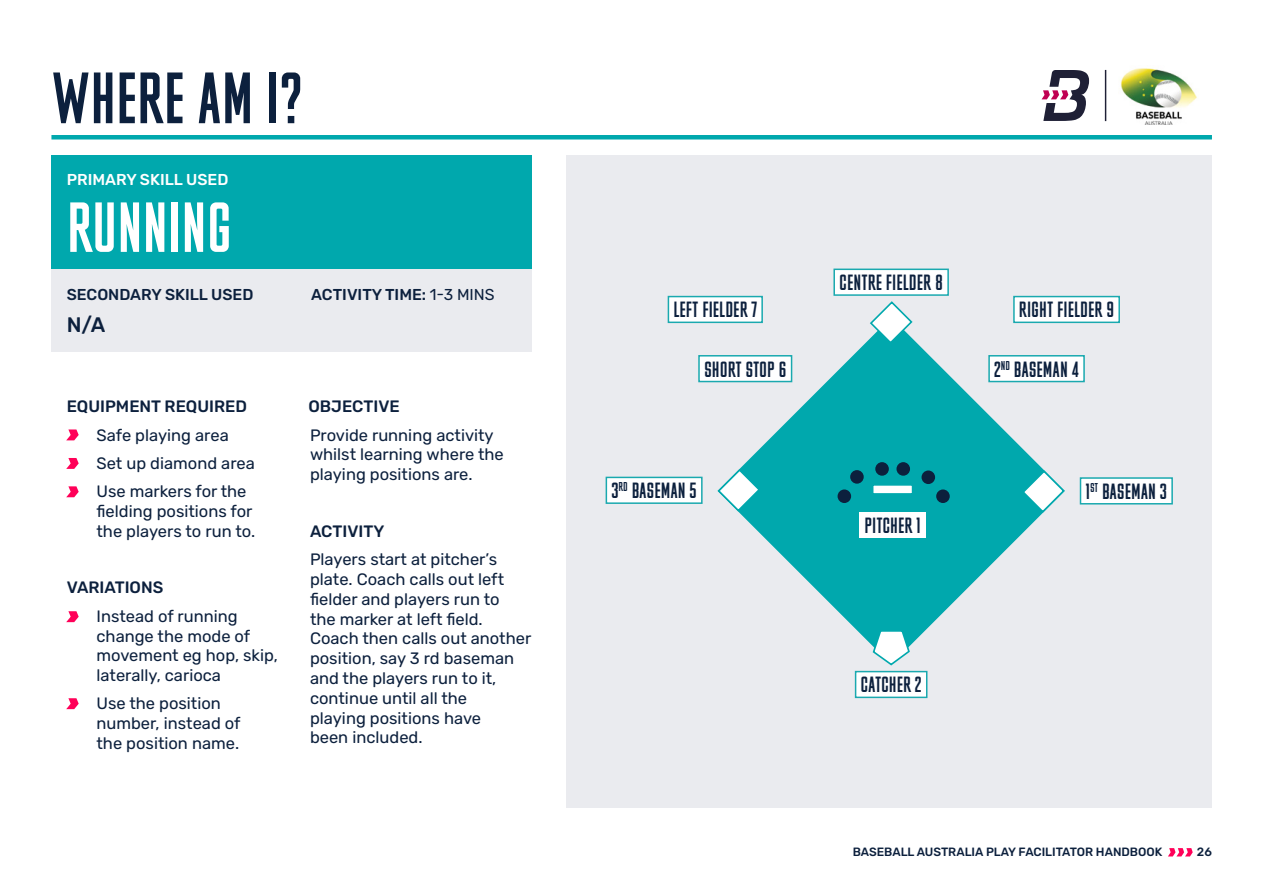
<style>
.page{position:relative;width:1263px;height:893px;background:#fff}
.page>*{position:absolute;margin:0;border:0;box-sizing:border-box;transform-origin:0 0}
.t1{font:69.15px "M Fred";color:#0c203d}
.t2{font:67.5px "M Fred";color:#fff}
.t3{font:21px "M Fred";color:#0c203d}
.t4{font:500 21px "Rubik";color:#0c203d}
.t5{font:16.5px/19.8px "Rubik";color:#0c203d}
.t6{font:500 16.5px "Rubik";color:#0c203d}
.t7{font:500 15.75px "Rubik";color:#0c203d}
.t8{font:500 15.75px "Rubik";color:#fff}
.t9{font:12.3px "M Fred";color:#0c203d}
.t10{font:500 12px "Rubik";color:#0c203d}
.s1{font-weight:400}
.s2{font-size:21px}
</style>
<div class="page">
<hr style="left:1105px;top:70px;width:1px;height:51px;background:#1f2036">
<svg style="left:1041px;top:70px;width:48px;height:51px"></svg>
<img style="left:1121px;top:68px;width:76px;height:56px">
<svg style="left:1168px;top:848px;width:25px;height:8px"></svg>
<div style="left:566px;top:156px;width:646px;height:652px;background:#eaebef"></div>
<div style="left:52px;top:244px;width:480px;height:108px;background:#eaebef"></div>
<div style="left:51px;top:135px;width:1161px;height:5px;background:#00a8ad"></div>
<div style="left:52px;top:156px;width:480px;height:113px;background:#00a8ad"></div>
<svg style="left:66px;top:429px;width:13px;height:11px"></svg>
<svg style="left:66px;top:611px;width:13px;height:11px"></svg>
<svg style="left:66px;top:698px;width:13px;height:11px"></svg>
<svg style="left:66px;top:458px;width:13px;height:11px"></svg>
<svg style="left:66px;top:486px;width:13px;height:11px"></svg>
<div style="left:834px;top:269px;width:114px;height:26px;background:#fff"></div>
<div style="left:833px;top:269px;width:116px;height:27px;border:2px solid #1aa9af"></div>
<div style="left:1014px;top:297px;width:105px;height:25px;background:#fff"></div>
<div style="left:1013px;top:296px;width:107px;height:27px;border:2px solid #1aa9af"></div>
<div style="left:989px;top:356px;width:95px;height:26px;background:#fff"></div>
<div style="left:988px;top:355px;width:97px;height:27px;border:2px solid #1aa9af"></div>
<div style="left:668px;top:297px;width:94px;height:25px;background:#fff"></div>
<div style="left:668px;top:296px;width:95px;height:27px;border:2px solid #1aa9af"></div>
<div style="left:699px;top:356px;width:92px;height:26px;background:#fff"></div>
<div style="left:698px;top:355px;width:94px;height:27px;border:2px solid #1aa9af"></div>
<div style="left:856px;top:672px;width:71px;height:25px;background:#fff"></div>
<div style="left:855px;top:671px;width:72px;height:27px;border:2px solid #1aa9af"></div>
<div style="left:1080px;top:478px;width:92px;height:26px;background:#fff"></div>
<div style="left:1080px;top:477px;width:93px;height:27px;border:2px solid #1aa9af"></div>
<div style="left:606px;top:477px;width:96px;height:26px;background:#fff"></div>
<div style="left:606px;top:477px;width:97px;height:27px;border:2px solid #1aa9af"></div>
<svg style="left:716px;top:316px;width:350px;height:330px"></svg>
<svg style="left:1021px;top:469px;width:45px;height:45px"></svg>
<svg style="left:716px;top:468px;width:45px;height:45px"></svg>
<svg style="left:869px;top:301px;width:45px;height:44px"></svg>
<svg style="left:872px;top:629px;width:39px;height:37px"></svg>
<div style="left:872px;top:484px;width:41px;height:11px;background:#fff;border:2px solid #00a8ad"></div>
<div style="left:837px;top:489px;width:14px;height:14px;background:#0c203d;border-radius:50%"></div>
<div style="left:850px;top:470px;width:14px;height:14px;background:#0c203d;border-radius:50%"></div>
<div style="left:875px;top:462px;width:14px;height:14px;background:#0c203d;border-radius:50%"></div>
<div style="left:896px;top:462px;width:14px;height:14px;background:#0c203d;border-radius:50%"></div>
<div style="left:921px;top:470px;width:14px;height:14px;background:#0c203d;border-radius:50%"></div>
<div style="left:936px;top:489px;width:14px;height:14px;background:#0c203d;border-radius:50%"></div>
<div style="left:859px;top:512px;width:67px;height:26px;background:#fff"></div>
<h1 class="t1" style="left:51px;top:64px;width:253px">WHERE AM I?</h1>
<p class="t8" style="left:67px;top:171px;width:163px">PRIMARY SKILL USED</p>
<h2 class="t2" style="left:67px;top:194px;width:167px">RUNNING</h2>
<p class="t7" style="left:67px;top:286px;width:188px">SECONDARY SKILL USED</p>
<p class="t7" style="left:311px;top:286px;width:185px">ACTIVITY TIME: <span class="s1">1-3 MINS</span></p>
<p class="t4" style="left:67px;top:313px;width:40px">N/A</p>
<p class="t6" style="left:67px;top:397px;width:182px">EQUIPMENT REQUIRED</p>
<p class="t5" style="left:97px;top:421px;width:160px;line-height:28.3px">Safe playing area<br>Set up diamond area<br>Use markers for the</p>
<p class="t5" style="left:97px;top:502px;width:160px">fielding positions for the players to run to.</p>
<p class="t6" style="left:67px;top:578px;width:98px">VARIATIONS</p>
<p class="t5" style="left:97px;top:606px;width:183px">Instead of running change the mode of movement eg hop, skip, laterally, carioca</p>
<p class="t5" style="left:97px;top:694px;width:146px">Use the position number, instead of the position name.</p>
<p class="t6" style="left:308px;top:397px;width:93px">OBJECTIVE</p>
<p class="t5" style="left:310px;top:425px;width:195px">Provide running activity whilst learning where the playing positions are.</p>
<p class="t6" style="left:310px;top:522px;width:76px">ACTIVITY</p>
<p class="t5" style="left:310px;top:550px;width:223px">Players start at pitcher’s plate. Coach calls out left fielder and players run to<br>the marker at left field.<br>Coach then calls out another position, say 3 rd baseman and the players run to it, continue until all the<br>playing positions have<br>been included.</p>
<p class="t3" style="left:673px;top:299px;width:85px">LEFT FIELDER 7</p>
<p class="t3" style="left:704px;top:358px;width:84px">SHORT STOP 6</p>
<p class="t3" style="left:839px;top:272px;width:105px">CENTRE FIELDER 8</p>
<p class="t3" style="left:1019px;top:299px;width:97px">RIGHT FIELDER 9</p>
<p class="t3" style="left:994px;top:358px;width:86px">2<sup>ND</sup> BASEMAN 4</p>
<p class="t3" style="left:611px;top:480px;width:87px">3<sup>RD</sup> BASEMAN 5</p>
<p class="t3" style="left:1102px;top:481px;width:67px">BASEMAN 3</p>
<p class="t3" style="left:864px;top:515px;width:58px">PITCHER 1</p>
<p class="t9" style="left:1085px;top:481px;width:14px"><span class="s2">1</span>ST</p>
<p class="t3" style="left:861px;top:674px;width:63px">CATCHER 2</p>
<p class="t10" style="left:853px;top:845px;width:311px">BASEBALL AUSTRALIA PLAY FACILITATOR HANDBOOK</p>
<p class="t10" style="left:1197px;top:845px;width:16px">26</p>
</div>
